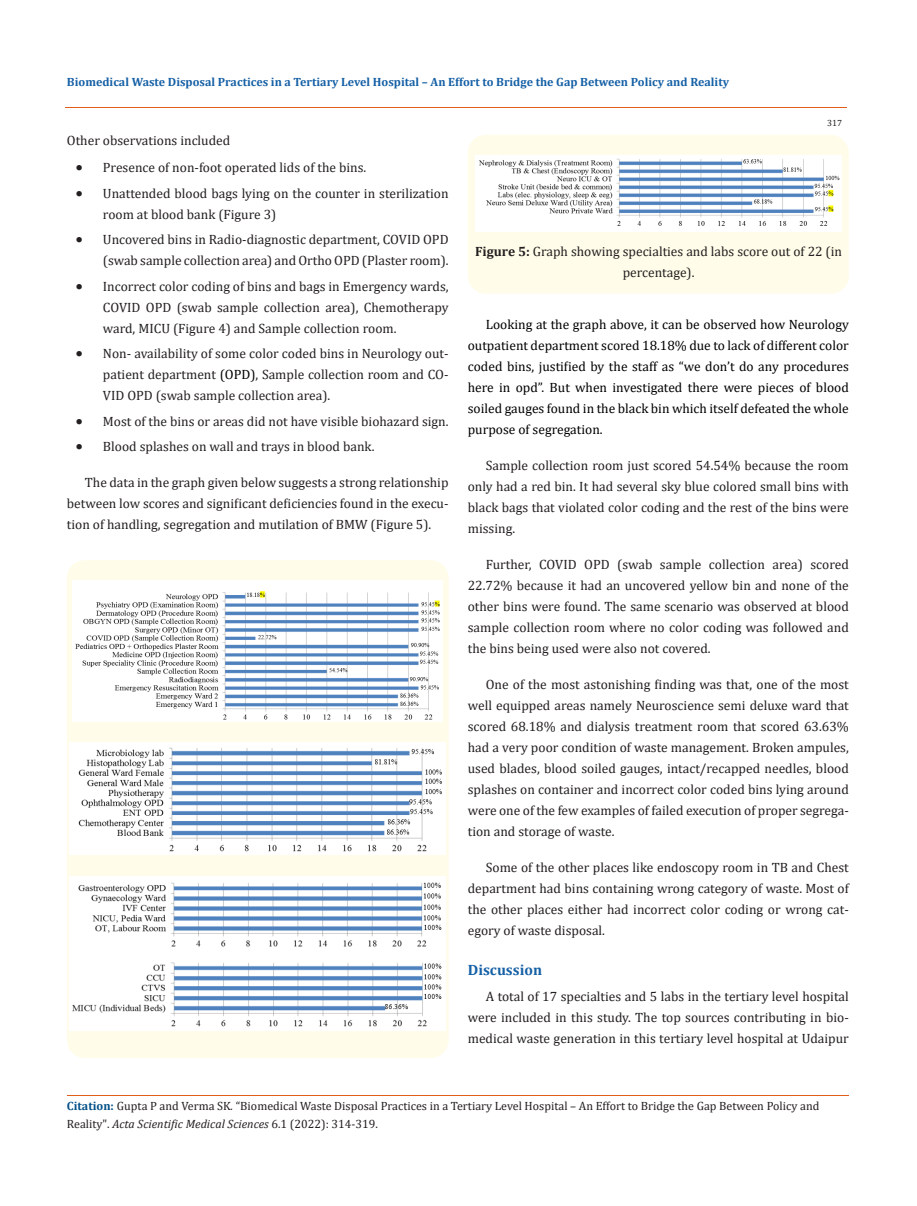
<style>
.page{position:relative;width:917px;height:1206px;background:#fff}
.page>*{position:absolute;margin:0;border:0;box-sizing:border-box;transform-origin:0 0}
.List_Paragraph{font:700 15px "Cambria";color:#1560a6}
.t1{font:13.5px/21px "Cambria";color:#231f20;text-align:justify}
.t2{font:13.5px/21px "Cambria";color:#000;text-align:justify}
.t3{font:12px/18px "Cambria";color:#231f20}
.t4{font:700 12px "Cambria";color:#1560a6}
.t5{font:9px "Cambria";color:#231f20}
.s1{color:#000}
.s2{font-weight:700}
.s3{font-weight:700;color:#035089}
.s4{font-style:italic}
</style>
<div class="page">
<div style="left:67px;top:560px;width:381px;height:498px;background:#fffde9;border-radius:18px"></div>
<img style="left:69px;top:877px;width:376px;height:153px">
<img style="left:73px;top:580px;width:370px;height:142px">
<img style="left:69px;top:742px;width:376px;height:112px">
<div style="left:468px;top:135px;width:380px;height:159px;background:#fffde9;border-radius:18px"></div>
<img style="left:475px;top:155px;width:366px;height:76px">
<hr style="left:65px;top:108px;width:782px;height:1px;background:#e05d1a">
<hr style="left:67px;top:1095px;width:781px;height:1px;background:#e05d1a">
<p class="t4" style="left:67px;top:73px;width:663px">Biomedical Waste Disposal Practices in a Tertiary Level Hospital – An Effort to Bridge the Gap Between Policy and Reality</p>
<p class="t5" style="left:827px;top:118px;width:16px">317</p>
<p class="t1" style="left:67px;top:130px;width:165px">Other observations included</p>
<p class="t1" style="left:76px;top:157px;width:292px">• Presence of non-foot operated lids of the bins.</p>
<p class="t1" style="left:103px;top:183px;width:347px;text-indent:-27px">• Unattended blood bags lying on the counter in sterilization room at blood bank (Figure 3)</p>
<p class="t1" style="left:76px;top:229px;width:374px;text-align:right">• Uncovered bins in Radio-diagnostic department, COVID OPD (swab sample collection area) and Ortho OPD (Plaster room).</p>
<p class="t1" style="left:103px;top:276px;width:347px;text-indent:-27px">• Incorrect color coding of bins and bags in Emergency wards, COVID OPD (swab sample collection area), Chemotherapy ward, MICU (Figure 4) and Sample collection room.</p>
<p class="t1" style="left:103px;top:343px;width:347px;text-indent:-27px">• Non- availability of some color coded bins in Neurology out&shy;patient department <span class="s1">(OPD)</span>, Sample collection room and CO-VID OPD (swab sample collection area).</p>
<p class="t1" style="left:76px;top:411px;width:374px">• Most of the bins or areas did not have visible biohazard sign.</p>
<p class="t1" style="left:76px;top:436px;width:300px">• Blood splashes on wall and trays in blood bank.</p>
<p class="t1" style="left:67px;top:472px;width:383px;text-indent:18px">The data in the graph given below suggests a strong relationship between low scores and significant deficiencies found in the execu&shy;tion of handling, segregation and mutilation of BMW (Figure 5).</p>
<p class="t1" style="left:475px;top:241px;width:368px;text-align:center"><span class="s2">Figure 5:</span> Graph showing specialties and labs score out of 22 (in percentage).</p>
<p class="t2" style="left:468px;top:314px;width:382px;text-indent:18px">Looking at the graph above, it can be observed how Neurology outpatient department scored 18.18% due to lack of different color coded bins, justified by the staff as “we don’t do any procedures here in opd”. But when investigated there were pieces of blood soiled gauges found in the black bin which itself defeated the whole purpose of segregation.</p>
<p class="t1" style="left:468px;top:455px;width:382px;text-indent:18px">Sample collection room just scored 54.54% because the room only had a red bin. It had several sky blue colored small bins with black bags that violated color coding and the rest of the bins were missing.</p>
<p class="t1" style="left:468px;top:554px;width:382px;text-indent:18px">Further, COVID OPD (swab sample collection area) scored 22.72% because it had an uncovered yellow bin and none of the other bins were found. The same scenario was observed at blood sample collection room where no color coding was followed and the bins being used were also not covered.</p>
<p class="t1" style="left:468px;top:674px;width:382px;text-indent:18px">One of the most astonishing finding was that, one of the most well equipped areas namely Neuroscience semi deluxe ward that scored 68.18% and dialysis treatment room that scored 63.63% had a very poor condition of waste management. Broken ampules, used blades, blood soiled gauges, intact/recapped needles, blood splashes on container and incorrect color coded bins lying around were one of the few examples of failed execution of proper segrega&shy;tion and storage of waste.</p>
<p class="t1" style="left:468px;top:857px;width:382px;text-indent:18px">Some of the other places like endoscopy room in TB and Chest department had bins containing wrong category of waste. Most of the other places either had incorrect color coding or wrong cat&shy;egory of waste disposal.</p>
<p class="List_Paragraph" style="left:468px;top:959px;width:76px">Discussion</p>
<p class="t1" style="left:468px;top:985px;width:382px;text-indent:18px">A total of 17 specialties and 5 labs in the tertiary level hospital were included in this study. The top sources contributing in bio&shy;medical waste generation in this tertiary level hospital at Udaipur</p>
<p class="t3" style="left:67px;top:1097px;width:754px"><span class="s3">Citation:</span> Gupta P and Verma SK<span class="s4">.</span> “Biomedical Waste Disposal Practices in a Tertiary Level Hospital – An Effort to Bridge the Gap Between Policy and<br>Reality". <span class="s4">Acta Scientific Medical Sciences</span> 6.1 (2022): 314-319.</p>
</div>
